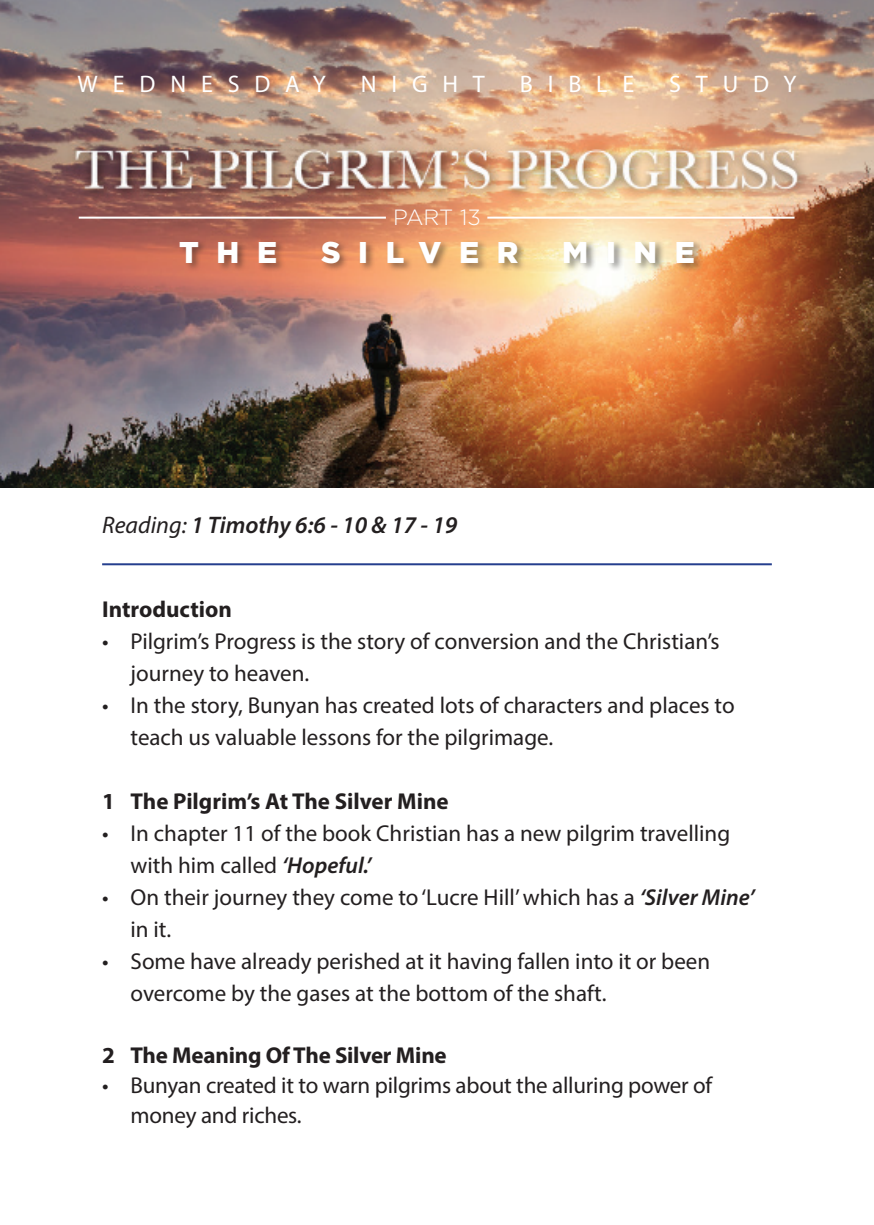
<style>
.page{position:relative;width:874px;height:1225px;background:#fff}
.page>*{position:absolute;margin:0;border:0;box-sizing:border-box;transform-origin:0 0}
.t1{font:900 30px "Gotham";letter-spacing:.59em;color:#fff}
.t2{font:italic 600 24px "Myriad Pro";color:#231f20}
.t3{font:24px "Myriad Pro";letter-spacing:.62em;color:#fff}
.t4{font:23px/32px "Myriad Pro";color:#231f20}
.t5{font:700 23px "Myriad Pro";letter-spacing:-.005em;color:#231f20}
.t6{font:300 22px "Gotham";letter-spacing:-.005em;color:#fff}
.s1{font-weight:400}
.s2{font-weight:600;font-style:italic}
</style>
<div class="page">
<img style="left:0;top:0;width:873px;height:487px">
<div style="left:178px;top:239px;width:525px;height:34px;background:#231f20;opacity:.5"></div>
<hr style="left:79px;top:217px;width:307px;height:2px;background:#fff">
<hr style="left:487px;top:217px;width:307px;height:2px;background:#fff">
<hr style="left:102px;top:563px;width:669px;height:2px;background:#253f8e">
<p class="t3" style="left:77px;top:69px;width:249px">WEDNESDAY</p>
<p class="t3" style="left:360px;top:69px;width:126px">NIGHT</p>
<p class="t3" style="left:519px;top:69px;width:116px">BIBLE</p>
<p class="t3" style="left:669px;top:69px;width:129px">STUDY</p>
<p class="t6" style="left:393px;top:203px;width:89px">PART 13</p>
<h1 class="t1" style="left:179px;top:232px;width:100px">THE</h1>
<h1 class="t1" style="left:321px;top:232px;width:199px">SILVER</h1>
<h1 class="t1" style="left:562px;top:232px;width:134px">MINE</h1>
<p class="t2" style="left:102px;top:509px;width:356px"><span class="s1">Reading:</span> 1 Timothy 6:6 - 10 &amp; 17 - 19</p>
<p class="t5" style="left:102px;top:594px;width:131px">Introduction</p>
<p class="t4" style="left:130px;top:625px;width:590px;text-indent:-28px">• Pilgrim’s Progress is the story of conversion and the Christian’s journey to heaven.</p>
<p class="t4" style="left:130px;top:689px;width:605px;text-indent:-28px">• In the story, Bunyan has created lots of characters and places to teach us valuable lessons for the pilgrimage.</p>
<p class="t5" style="left:102px;top:786px;width:348px">1 The Pilgrim’s At The Silver Mine</p>
<p class="t4" style="left:130px;top:817px;width:601px;text-indent:-28px">• In chapter 11 of the book Christian has a new pilgrim travelling with him called <span class="s2">‘Hopeful.’</span></p>
<p class="t4" style="left:130px;top:881px;width:625px;text-indent:-28px">• On their journey they come to ‘Lucre Hill’ which has a <span class="s2">‘Silver Mine’ </span>in it.</p>
<p class="t4" style="left:130px;top:945px;width:581px;text-indent:-28px">• Some have already perished at it having fallen into it or been overcome by the gases at the bottom of the shaft.</p>
<p class="t5" style="left:102px;top:1040px;width:346px">2 The Meaning Of The Silver Mine</p>
<p class="t4" style="left:130px;top:1070px;width:583px;line-height:30px;text-indent:-28px">• Bunyan created it to warn pilgrims about the alluring power of money and riches.</p>
</div>
